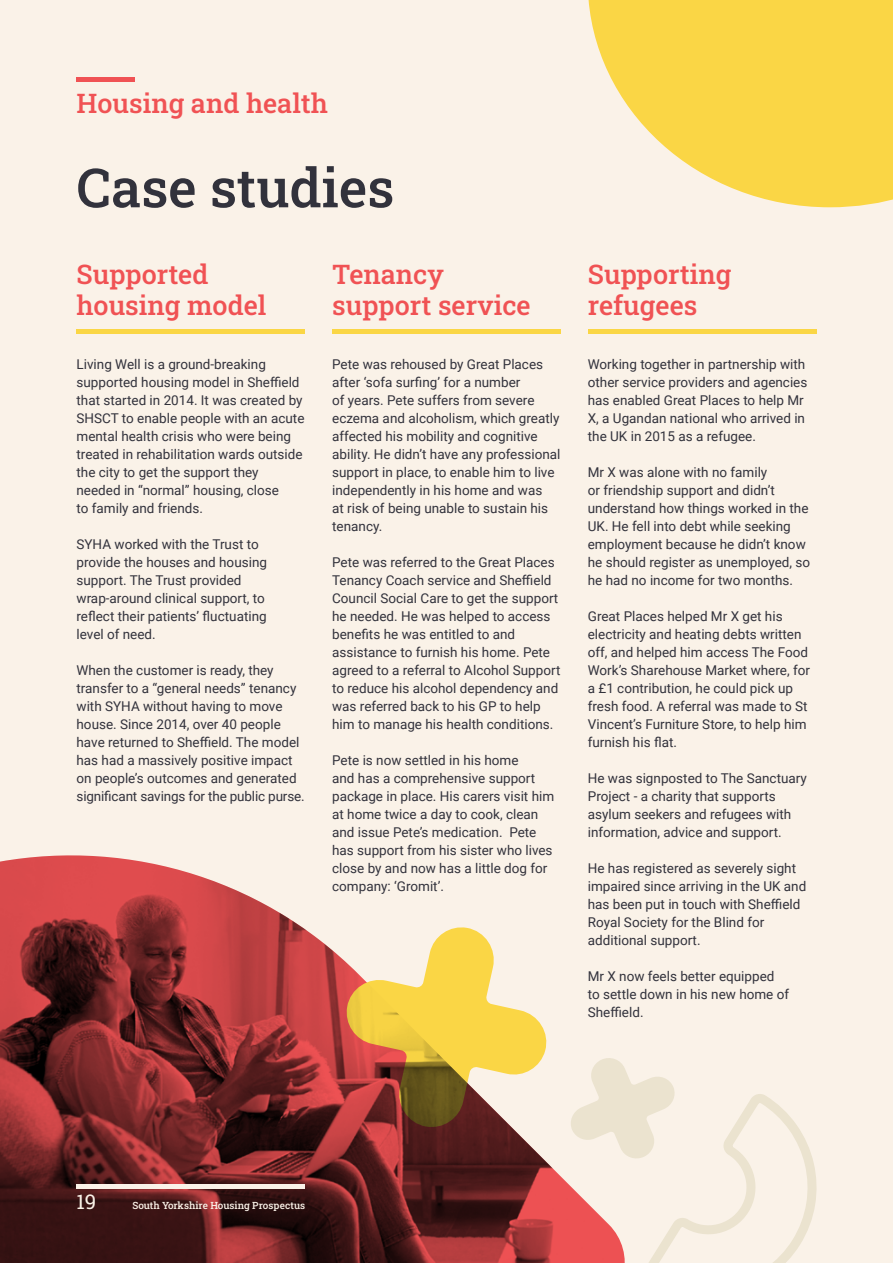
<style>
.page{position:relative;width:893px;height:1263px;background:#faf2e8}
.page>*{position:absolute;margin:0;border:0;box-sizing:border-box;transform-origin:0 0}
.t1{font:54px "Roboto Slab";color:#32323c}
.t2{font:27px/31.5px "Roboto Slab";color:#f05254}
.t3{font:20.25px "Roboto Slab";color:#faf2e8}
.t4{font:13.5px/18px "Roboto";color:#32323c}
.t5{font:9.9px "Roboto Slab";color:#faf2e8}
</style>
<div class="page">
<svg style="left:588px;top:0;width:305px;height:207px;fill:#fad645"></svg>
<svg style="left:625px;top:1070px;width:192px;height:193px"></svg>
<img style="left:0;top:855px;width:625px;height:408px">
<hr style="left:77px;top:1184px;width:228px;height:4px;background:#faf2e8">
<hr style="left:77px;top:77px;width:58px;height:4px;background:#f05254">
<hr style="left:77px;top:329px;width:228px;height:4px;background:#fad645">
<hr style="left:332px;top:329px;width:229px;height:4px;background:#fad645">
<hr style="left:588px;top:329px;width:228px;height:4px;background:#fad645">
<p class="t2" style="left:77px;top:87px;width:253px">Housing and health</p>
<p class="t1" style="left:77px;top:151px;width:319px">Case studies</p>
<p class="t2" style="left:77px;top:258px;width:191px">Supported housing model</p>
<p class="t4" style="left:77px;top:355px;width:229px">Living Well is a ground-breaking supported housing model in Sheffield that started in 2014. It was created by SHSCT to enable people with an acute mental health crisis who were being treated in rehabilitation wards outside the city to get the support they needed in “normal” housing, close</p>
<p class="t4" style="left:77px;top:499px;width:128px">to family and friends.</p>
<p class="t4" style="left:77px;top:535px;width:192px">SYHA worked with the Trust to provide the houses and housing support. The Trust provided</p>
<p class="t4" style="left:77px;top:589px;width:192px">wrap-around clinical support, to reflect their patients’ fluctuating</p>
<p class="t4" style="left:77px;top:625px;width:81px">level of need.</p>
<p class="t4" style="left:77px;top:661px;width:230px">When the customer is ready, they transfer to a “general needs” tenancy with SYHA without having to move house. Since 2014, over 40 people have returned to Sheffield. The model has had a massively positive impact on people’s outcomes and generated significant savings for the public purse.</p>
<p class="t2" style="left:332px;top:258px;width:113px">Tenancy</p>
<p class="t2" style="left:332px;top:289px;width:200px">support service</p>
<p class="t4" style="left:332px;top:355px;width:230px">Pete was rehoused by Great Places after ‘sofa surfing’ for a number<br>of years. Pete suffers from severe eczema and alcoholism, which greatly affected his mobility and cognitive ability. He didn’t have any professional support in place, to enable him to live independently in his home and was<br>at risk of being unable to sustain his tenancy.</p>
<p class="t4" style="left:332px;top:553px;width:230px">Pete was referred to the Great Places Tenancy Coach service and Sheffield Council Social Care to get the support he needed. He was helped to access benefits he was entitled to and assistance to furnish his home. Pete agreed to a referral to Alcohol Support to reduce his alcohol dependency and was referred back to his GP to help him to manage his health conditions.</p>
<p class="t4" style="left:332px;top:751px;width:224px">Pete is now settled in his home<br>and has a comprehensive support package in place. His carers visit him at home twice a day to cook, clean and issue Pete’s medication. Pete has support from his sister who lives close by and now has a little dog for company: ‘Gromit’.</p>
<p class="t2" style="left:588px;top:258px;width:145px">Supporting refugees</p>
<p class="t4" style="left:588px;top:355px;width:221px">Working together in partnership with other service providers and agencies has enabled Great Places to help Mr X, a Ugandan national who arrived in the UK in 2015 as a refugee.</p>
<p class="t4" style="left:588px;top:463px;width:224px">Mr X was alone with no family<br>or friendship support and didn’t understand how things worked in the UK. He fell into debt while seeking employment because he didn’t know he should register as unemployed, so he had no income for two months.</p>
<p class="t4" style="left:588px;top:607px;width:224px">Great Places helped Mr X get his electricity and heating debts written off, and helped him access The Food Work’s Sharehouse Market where, for a £1 contribution, he could pick up fresh food. A referral was made to St Vincent’s Furniture Store, to help him furnish his flat.</p>
<p class="t4" style="left:588px;top:769px;width:221px">He was signposted to The Sanctuary Project - a charity that supports asylum seekers and refugees with information, advice and support.</p>
<p class="t4" style="left:588px;top:859px;width:220px">He has registered as severely sight impaired since arriving in the UK and has been put in touch with Sheffield<br>Royal Society for the Blind for additional support.</p>
<p class="t4" style="left:588px;top:967px;width:203px">Mr X now feels better equipped to settle down in his new home of<br>Sheffield.</p>
<p class="t3" style="left:77px;top:1188px;width:21px">19</p>
<p class="t5" style="left:133px;top:1198px;width:174px">South Yorkshire Housing Prospectus</p>
</div>
